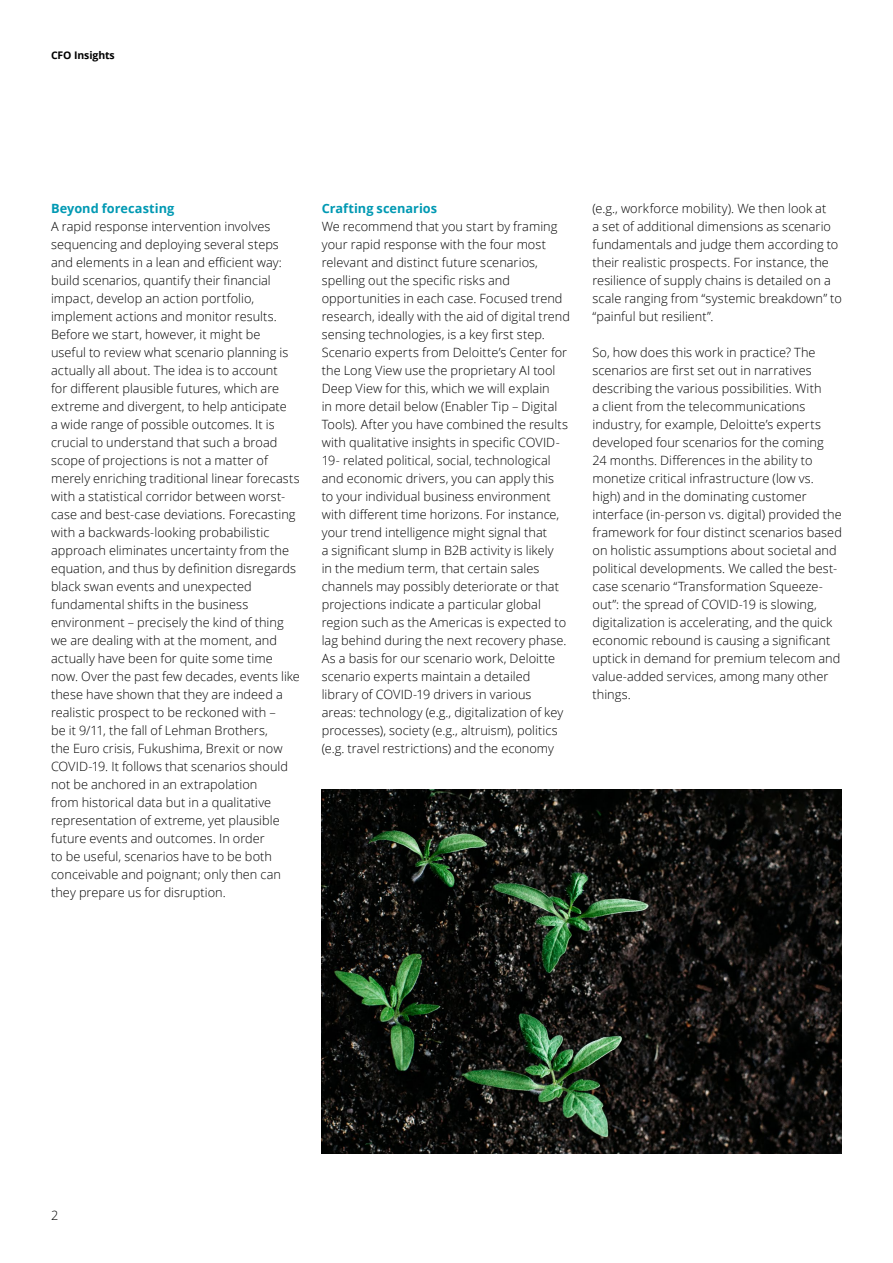
<style>
.page{position:relative;width:893px;height:1263px;background:#fff}
.page>*{position:absolute;margin:0;border:0;box-sizing:border-box;transform-origin:0 0}
.t1{font:300 12.75px/18px "Open Sans";letter-spacing:.005em;color:#000}
.t2{font:700 12.75px "Open Sans";color:#0099b3}
.t3{font:700 10.5px "Open Sans";letter-spacing:-.01em;color:#000}
</style>
<div class="page">
<img style="left:322px;top:789px;width:520px;height:364px">
<p class="t3" style="left:51px;top:48px;width:65px">CFO Insights</p>
<p class="t2" style="left:51px;top:199px;width:125px">Beyond forecasting</p>
<p class="t1" style="left:51px;top:217px;width:250px">A rapid response intervention involves sequencing and deploying several steps and elements in a lean and efficient way: build scenarios, quantify their financial impact, develop an action portfolio, implement actions and monitor results.<br>Before we start, however, it might be<br>useful to review what scenario planning is actually all about. The idea is to account<br>for different plausible futures, which are extreme and divergent, to help anticipate<br>a wide range of possible outcomes. It is crucial to understand that such a broad scope of projections is not a matter of merely enriching traditional linear forecasts with a statistical corridor between worst&shy;case and best-case deviations. Forecasting with a backwards-looking probabilistic approach eliminates uncertainty from the equation, and thus by definition disregards black swan events and unexpected fundamental shifts in the business environment – precisely the kind of thing we are dealing with at the moment, and actually have been for quite some time now. Over the past few decades, events like these have shown that they are indeed a realistic prospect to be reckoned with –<br>be it 9/11, the fall of Lehman Brothers,<br>the Euro crisis, Fukushima, Brexit or now COVID-19. It follows that scenarios should not be anchored in an extrapolation<br>from historical data but in a qualitative representation of extreme, yet plausible future events and outcomes. In order<br>to be useful, scenarios have to be both conceivable and poignant; only then can they prepare us for disruption.</p>
<p class="t2" style="left:322px;top:200px;width:117px">Crafting scenarios</p>
<p class="t1" style="left:322px;top:217px;width:250px">We recommend that you start by framing your rapid response with the four most relevant and distinct future scenarios, spelling out the specific risks and opportunities in each case. Focused trend research, ideally with the aid of digital trend sensing technologies, is a key first step.<br>Scenario experts from Deloitte’s Center for the Long View use the proprietary AI tool Deep View for this, which we will explain<br>in more detail below (Enabler Tip – Digital Tools). After you have combined the results with qualitative insights in specific COVID-19- related political, social, technological and economic drivers, you can apply this<br>to your individual business environment with different time horizons. For instance, your trend intelligence might signal that<br>a significant slump in B2B activity is likely<br>in the medium term, that certain sales channels may possibly deteriorate or that projections indicate a particular global region such as the Americas is expected to lag behind during the next recovery phase.<br>As a basis for our scenario work, Deloitte scenario experts maintain a detailed library of COVID-19 drivers in various<br>areas: technology (e.g., digitalization of key processes), society (e.g., altruism), politics (e.g. travel restrictions) and the economy</p>
<p class="t1" style="left:592px;top:199px;width:251px">(e.g., workforce mobility). We then look at<br>a set of additional dimensions as scenario fundamentals and judge them according to their realistic prospects. For instance, the resilience of supply chains is detailed on a scale ranging from “systemic breakdown” to “painful but resilient”.</p>
<p class="t1" style="left:592px;top:343px;width:251px">So, how does this work in practice? The scenarios are first set out in narratives describing the various possibilities. With<br>a client from the telecommunications industry, for example, Deloitte’s experts developed four scenarios for the coming<br>24 months. Differences in the ability to monetize critical infrastructure (low vs. high) and in the dominating customer interface (in-person vs. digital) provided the framework for four distinct scenarios based on holistic assumptions about societal and political developments. We called the best&shy;case scenario “Transformation Squeeze&shy;out”: the spread of COVID-19 is slowing, digitalization is accelerating, and the quick economic rebound is causing a significant uptick in demand for premium telecom and value-added services, among many other things.</p>
<p class="t1" style="left:51px;top:1206px;width:9px">2</p>
</div>
